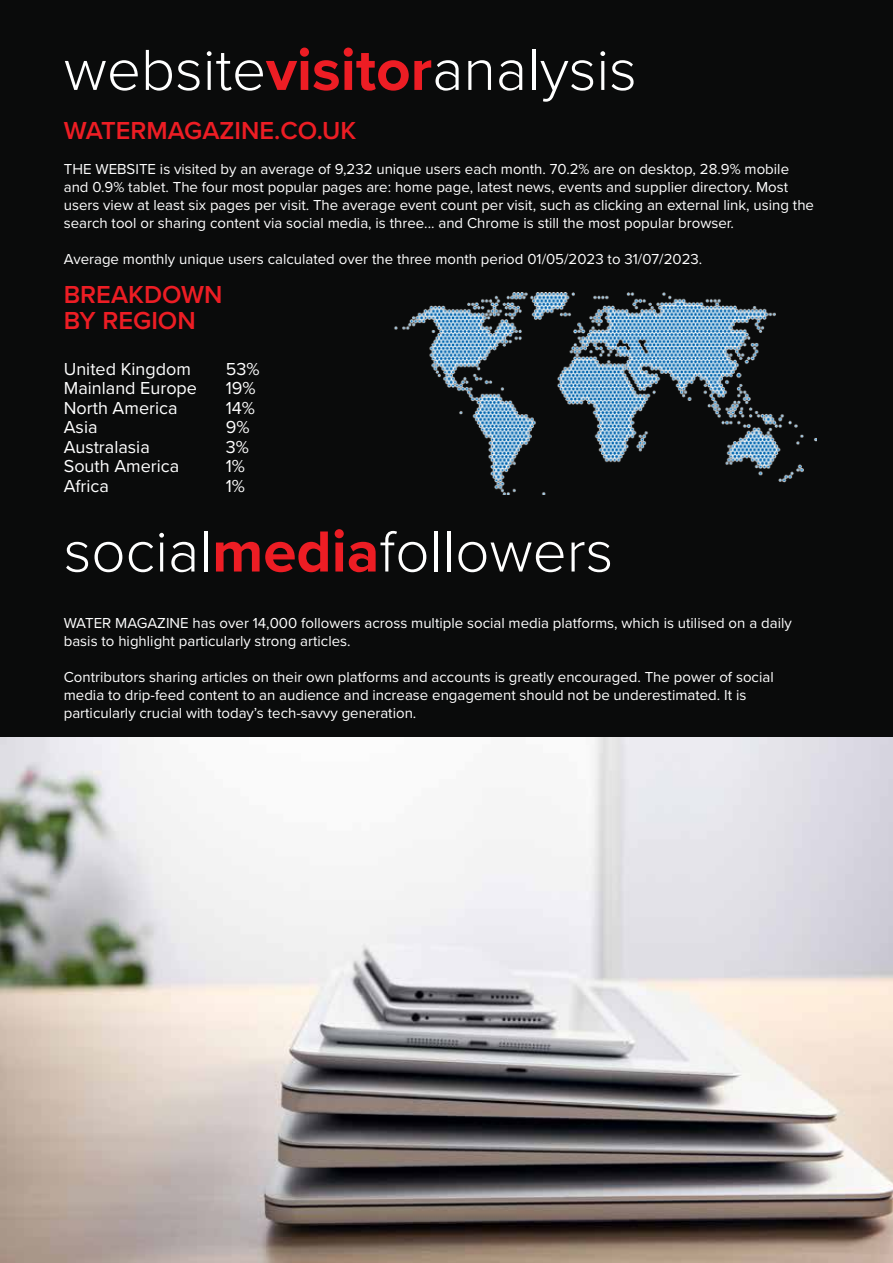
<style>
.page{position:relative;width:893px;height:1263px;background:#0a0b0b}
.page>*{position:absolute;margin:0;border:0;box-sizing:border-box;transform-origin:0 0}
.t1{font:300 60px "Proxima Nova";color:#fff}
.t2{font:600 25.5px/25.5px "Proxima Nova";color:#ed1d24}
.t3{font:18px "Proxima Nova";color:#fff}
.t4{font:15px/18px "Proxima Nova";color:#fff}
.s1{font-weight:700;color:#ed1d24}
</style>
<div class="page">
<img style="left:0;top:738px;width:893px;height:525px">
<img style="left:394px;top:292px;width:422px;height:203px">
<h1 class="t1" style="left:64px;top:25px;width:574px">website<span class="s1">visitor</span>analysis</h1>
<h2 class="t2" style="left:64px;top:117px;width:294px">WATERMAGAZINE.CO.UK</h2>
<p class="t4" style="left:64px;top:159px;width:752px">THE WEBSITE is visited by an average of 9,232 unique users each month. 70.2% are on desktop, 28.9% mobile and 0.9% tablet. The four most popular pages are: home page, latest news, events and supplier directory. Most users view at least six pages per visit. The average event count per visit, such as clicking an external link, using the search tool or sharing content via social media, is three... and Chrome is still the most popular browser.</p>
<p class="t4" style="left:64px;top:249px;width:640px">Average monthly unique users calculated over the three month period 01/05/2023 to 31/07/2023.</p>
<h2 class="t2" style="left:64px;top:281px;width:160px">BREAKDOWN<br>BY REGION</h2>
<p class="t3" style="left:64px;top:355px;width:129px">United Kingdom</p>
<p class="t3" style="left:226px;top:355px;width:35px">53%</p>
<p class="t3" style="left:64px;top:375px;width:135px">Mainland Europe</p>
<p class="t3" style="left:226px;top:375px;width:31px">19%</p>
<p class="t3" style="left:64px;top:394px;width:115px">North America</p>
<p class="t3" style="left:226px;top:394px;width:31px">14%</p>
<p class="t3" style="left:64px;top:414px;width:35px">Asia</p>
<p class="t3" style="left:226px;top:414px;width:25px">9%</p>
<p class="t3" style="left:64px;top:433px;width:88px">Australasia</p>
<p class="t3" style="left:226px;top:433px;width:25px">3%</p>
<p class="t3" style="left:64px;top:453px;width:117px">South America</p>
<p class="t3" style="left:226px;top:453px;width:21px">1%</p>
<p class="t3" style="left:64px;top:472px;width:47px">Africa</p>
<p class="t3" style="left:226px;top:472px;width:21px">1%</p>
<h1 class="t1" style="left:64px;top:507px;width:551px">social<span class="s1">media</span>followers</h1>
<p class="t4" style="left:64px;top:613px;width:729px">WATER MAGAZINE has over 14,000 followers across multiple social media platforms, which is utilised on a daily basis to highlight particularly strong articles.</p>
<p class="t4" style="left:64px;top:667px;width:711px">Contributors sharing articles on their own platforms and accounts is greatly encouraged. The power of social media to drip-feed content to an audience and increase engagement should not be underestimated. It is particularly crucial with today’s tech-savvy generation.</p>
</div>
